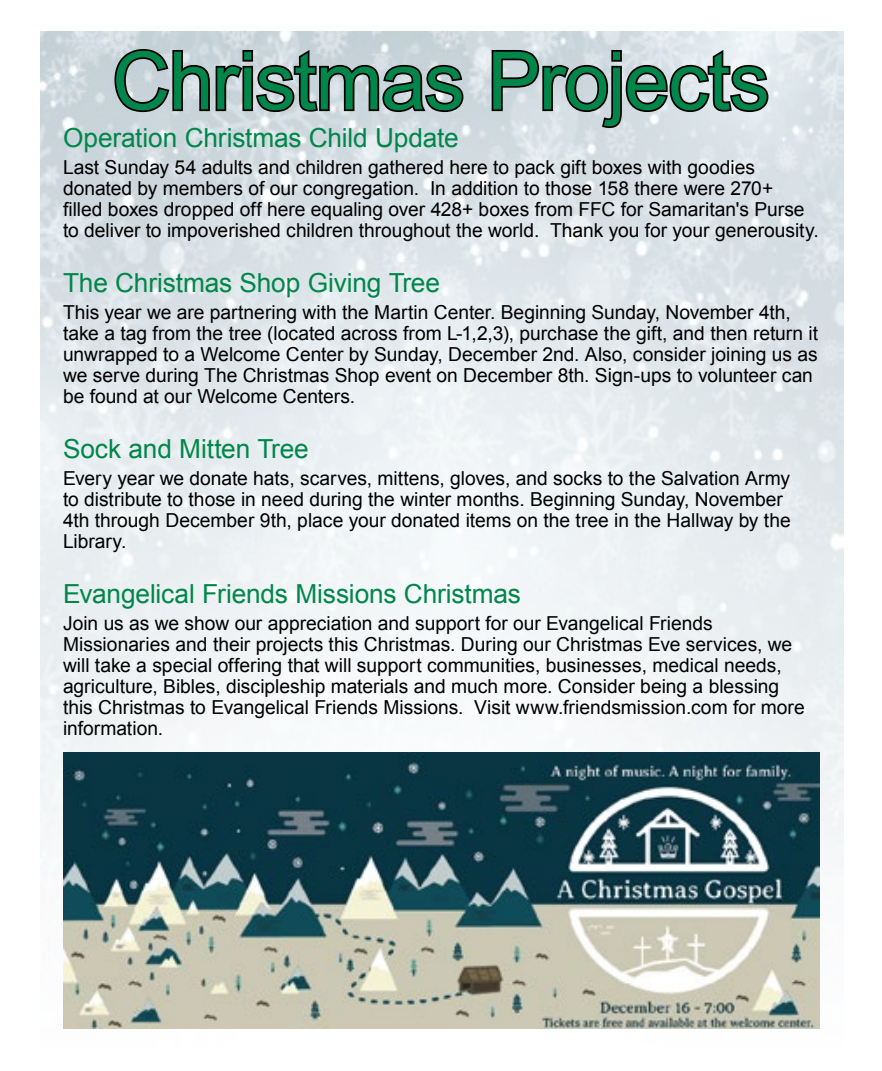
<style>
.page{position:relative;width:882px;height:1071px;background:#fff}
.page>*{position:absolute;margin:0;border:0;box-sizing:border-box;transform-origin:0 0}
.t1{font:80.5px "Arial";letter-spacing:-.015em;color:#00864a}
.t2{font:26.25px "Arial";letter-spacing:-.005em;color:#00864a}
.t3{font:19.25px/21px "Arial";color:#000}
</style>
<div class="page">
<img style="left:40px;top:32px;width:804px;height:997px">
<svg style="left:113px;top:47px;width:353px;height:67px;background:#8f979b"></svg>
<svg style="left:490px;top:47px;width:281px;height:83px;background:#a2a9ac"></svg>
<img style="left:63px;top:753px;width:756px;height:276px">
<h1 class="t1" style="left:112px;top:26px;width:659px">Christmas Projects</h1>
<h2 class="t2" style="left:63px;top:120px;width:397px">Operation Christmas Child Update</h2>
<p class="t3" style="left:63px;top:157px;width:757px">Last Sunday 54 adults and children gathered here to pack gift boxes with goodies donated by members of our congregation. In addition to those 158 there were 270+<br>filled boxes dropped off here equaling over 428+ boxes from FFC for Samaritan's Purse to deliver to impoverished children throughout the world. Thank you for your generousity.</p>
<h2 class="t2" style="left:63px;top:264px;width:378px">The Christmas Shop Giving Tree</h2>
<p class="t3" style="left:63px;top:302px;width:757px">This year we are partnering with the Martin Center. Beginning Sunday, November 4th, take a tag from the tree (located across from L-1,2,3), purchase the gift, and then return it unwrapped to a Welcome Center by Sunday, December 2nd. Also, consider joining us as we serve during The Christmas Shop event on December 8th. Sign-ups to volunteer can be found at our Welcome Centers.</p>
<h2 class="t2" style="left:63px;top:430px;width:247px">Sock and Mitten Tree</h2>
<p class="t3" style="left:63px;top:468px;width:729px">Every year we donate hats, scarves, mittens, gloves, and socks to the Salvation Army to distribute to those in need during the winter months. Beginning Sunday, November 4th through December 9th, place your donated items on the tree in the Hallway by the Library.</p>
<h2 class="t2" style="left:63px;top:575px;width:459px">Evangelical Friends Missions Christmas</h2>
<p class="t3" style="left:63px;top:612px;width:743px">Join us as we show our appreciation and support for our Evangelical Friends Missionaries and their projects this Christmas. During our Christmas Eve services, we will take a special offering that will support communities, businesses, medical needs, agriculture, Bibles, discipleship materials and much more. Consider being a blessing this Christmas to Evangelical Friends Missions. Visit www.friendsmission.com for more information.</p>
</div>
